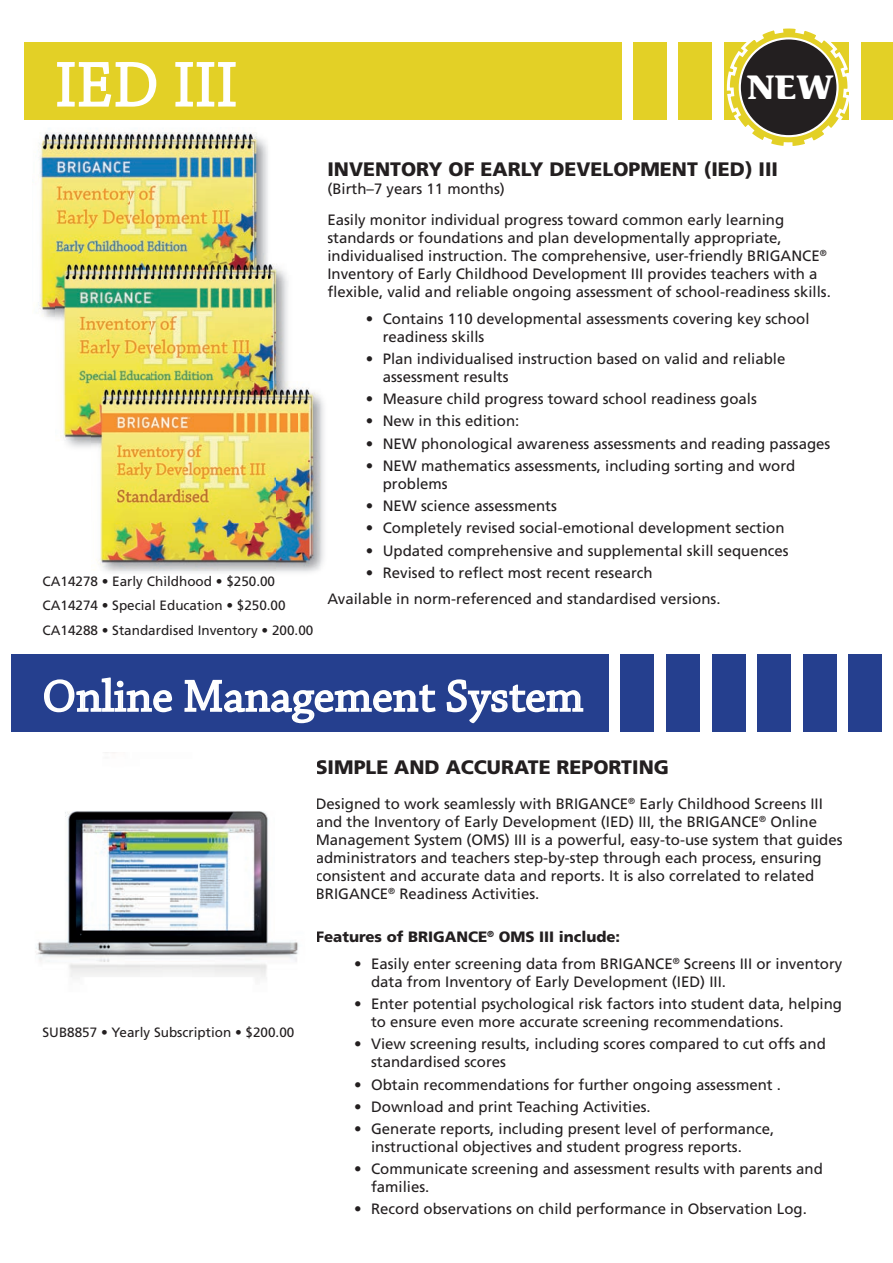
<style>
.page{position:relative;width:893px;height:1263px;background:#fff}
.page>*{position:absolute;margin:0;border:0;box-sizing:border-box;transform-origin:0 0}
.t1{font:65.85px "Chaparral Pro";color:#fff}
.t2{font:46.5px "Chaparral Pro";color:#fff}
.t3{font:700 33.6px "Stone Informal";color:#fff}
.t4{font:900 19.5px "Frutiger LT Std";color:#231f20}
.t5{font:15px/18px "Frutiger LT Std";color:#231f20}
.t6{font:900 15px "Frutiger LT Std";color:#231f20}
.t7{font:13.5px/24.8px "Frutiger LT Std";color:#231f20}
</style>
<div class="page">
<div style="left:621px;top:654px;width:33px;height:77px;background:#253f8e"></div>
<div style="left:666px;top:654px;width:34px;height:77px;background:#253f8e"></div>
<div style="left:712px;top:654px;width:33px;height:77px;background:#253f8e"></div>
<div style="left:757px;top:654px;width:34px;height:77px;background:#253f8e"></div>
<div style="left:803px;top:654px;width:33px;height:77px;background:#253f8e"></div>
<div style="left:848px;top:654px;width:34px;height:77px;background:#253f8e"></div>
<div style="left:11px;top:654px;width:598px;height:77px;background:#253f8e"></div>
<svg style="left:44px;top:677px;width:129px;height:36px"></svg>
<svg style="left:184px;top:679px;width:252px;height:45px"></svg>
<svg style="left:446px;top:679px;width:138px;height:45px"></svg>
<img style="left:35px;top:811px;width:264px;height:168px">
<div style="left:633px;top:43px;width:33px;height:77px;background:#e3d026"></div>
<div style="left:679px;top:43px;width:33px;height:77px;background:#e3d026"></div>
<div style="left:724px;top:43px;width:34px;height:77px;background:#e3d026"></div>
<div style="left:861px;top:43px;width:32px;height:77px;background:#e3d026"></div>
<div style="left:24px;top:43px;width:597px;height:77px;background:#e3d026"></div>
<svg style="left:57px;top:62px;width:100px;height:45px"></svg>
<svg style="left:175px;top:62px;width:61px;height:45px"></svg>
<svg style="left:725px;top:28px;width:124px;height:118px"></svg>
<img style="left:222px;top:132px;width:46px;height:121px">
<img style="left:39px;top:132px;width:183px;height:139px">
<img style="left:39px;top:271px;width:16px;height:46px">
<img style="left:249px;top:253px;width:48px;height:129px">
<img style="left:55px;top:317px;width:97px;height:78px">
<img style="left:152px;top:317px;width:97px;height:65px">
<img style="left:55px;top:395px;width:36px;height:47px">
<img style="left:55px;top:253px;width:213px;height:64px">
<img style="left:275px;top:382px;width:46px;height:189px">
<img style="left:91px;top:442px;width:184px;height:129px">
<img style="left:91px;top:382px;width:206px;height:60px">
<h1 class="t1" style="left:55px;top:58px;width:184px">IED III</h1>
<h3 class="t3" style="left:747px;top:65px;width:88px">NEW</h3>
<p class="t7" style="left:43px;top:570px;width:234px">CA14278 E l Childh d $250 00</p>
<p class="t7" style="left:102px;top:570px;width:43px">• ary</p>
<p class="t7" style="left:187px;top:570px;width:37px">oo •</p>
<p class="t7" style="left:43px;top:570px;width:272px;text-indent:214px">.<br>CA14274 • Special Education • $250.00<br>CA14288 • Standardised Inventory • 200.00</p>
<h3 class="t4" style="left:327px;top:162px;width:452px">INVENTORY OF EARLY DEVELOPMENT (IED) III</h3>
<p class="t5" style="left:327px;top:175px;width:458px;line-height:30.8px">(Birth–7 years 11 months)<br>Easily monitor individual progress toward common early learning</p>
<p class="t5" style="left:327px;top:230px;width:505px">standards or foundations and plan developmentally appropriate, individualised instruction. The comprehensive, user-friendly BRIGANCE<sup>® </sup>Inventory of Early Childhood Development III provides teachers with a flexible, valid and reliable ongoing assessment of school-readiness skills.</p>
<p class="t5" style="left:383px;top:310px;width:428px;text-indent:-17px">• Contains 110 developmental assessments covering key school readiness skills</p>
<p class="t5" style="left:383px;top:351px;width:404px;text-indent:-17px">• Plan individualised instruction based on valid and reliable assessment results</p>
<p class="t5" style="left:366px;top:391px;width:393px">• Measure child progress toward school readiness goals</p>
<p class="t5" style="left:366px;top:413px;width:155px">• New in this edition:</p>
<p class="t5" style="left:366px;top:435px;width:466px">• NEW phonological awareness assessments and reading passages</p>
<p class="t5" style="left:383px;top:458px;width:414px;text-indent:-17px">• NEW mathematics assessments, including sorting and word problems</p>
<p class="t5" style="left:366px;top:498px;width:193px">• NEW science assessments</p>
<p class="t5" style="left:366px;top:520px;width:420px">• Completely revised social-emotional development section</p>
<p class="t5" style="left:366px;top:542px;width:424px">• Updated comprehensive and supplemental skill sequences</p>
<p class="t5" style="left:327px;top:560px;width:395px;line-height:26.5px;text-indent:38px">• Revised to reflect most recent research<br>Available in norm-referenced and standardised versions.</p>
<h2 class="t2" style="left:43px;top:677px;width:542px">Online Management System</h2>
<h3 class="t4" style="left:316px;top:759px;width:355px">SIMPLE AND ACCURATE REPORTING</h3>
<p class="t5" style="left:316px;top:796px;width:528px">Designed to work seamlessly with BRIGANCE<sup>®</sup> Early Childhood Screens III and the Inventory of Early Development (IED) III, the BRIGANCE<sup>®</sup> Online Management System (OMS) III is a powerful, easy-to-use system that guides administrators and teachers step-by-step through each process, ensuring consistent and accurate data and reports. It is also correlated to related BRIGANCE<sup>®</sup> Readiness Activities.</p>
<p class="t6" style="left:316px;top:931px;width:306px">Features of BRIGANCE<sup>®</sup> OMS III include:</p>
<p class="t5" style="left:371px;top:956px;width:473px;text-indent:-17px">• Easily enter screening data from BRIGANCE<sup>®</sup> Screens III or inventory data from Inventory of Early Development (IED) III.</p>
<p class="t5" style="left:371px;top:996px;width:472px;text-indent:-17px">• Enter potential psychological risk factors into student data, helping to ensure even more accurate screening recommendations.</p>
<p class="t5" style="left:371px;top:1036px;width:456px;text-indent:-17px">• View screening results, including scores compared to cut offs and standardised scores</p>
<p class="t5" style="left:354px;top:1076px;width:429px">• Obtain recommendations for further ongoing assessment .</p>
<p class="t5" style="left:354px;top:1099px;width:298px">• Download and print Teaching Activities.</p>
<p class="t5" style="left:371px;top:1121px;width:405px;text-indent:-17px">• Generate reports, including present level of performance, instructional objectives and student progress reports.</p>
<p class="t5" style="left:371px;top:1161px;width:453px;text-indent:-17px">• Communicate screening and assessment results with parents and families.</p>
<p class="t5" style="left:354px;top:1201px;width:454px">• Record observations on child performance in Observation Log.</p>
<p class="t7" style="left:43px;top:1021px;width:253px">SUB8857 • Yearly Subscription • $200.00</p>
</div>
